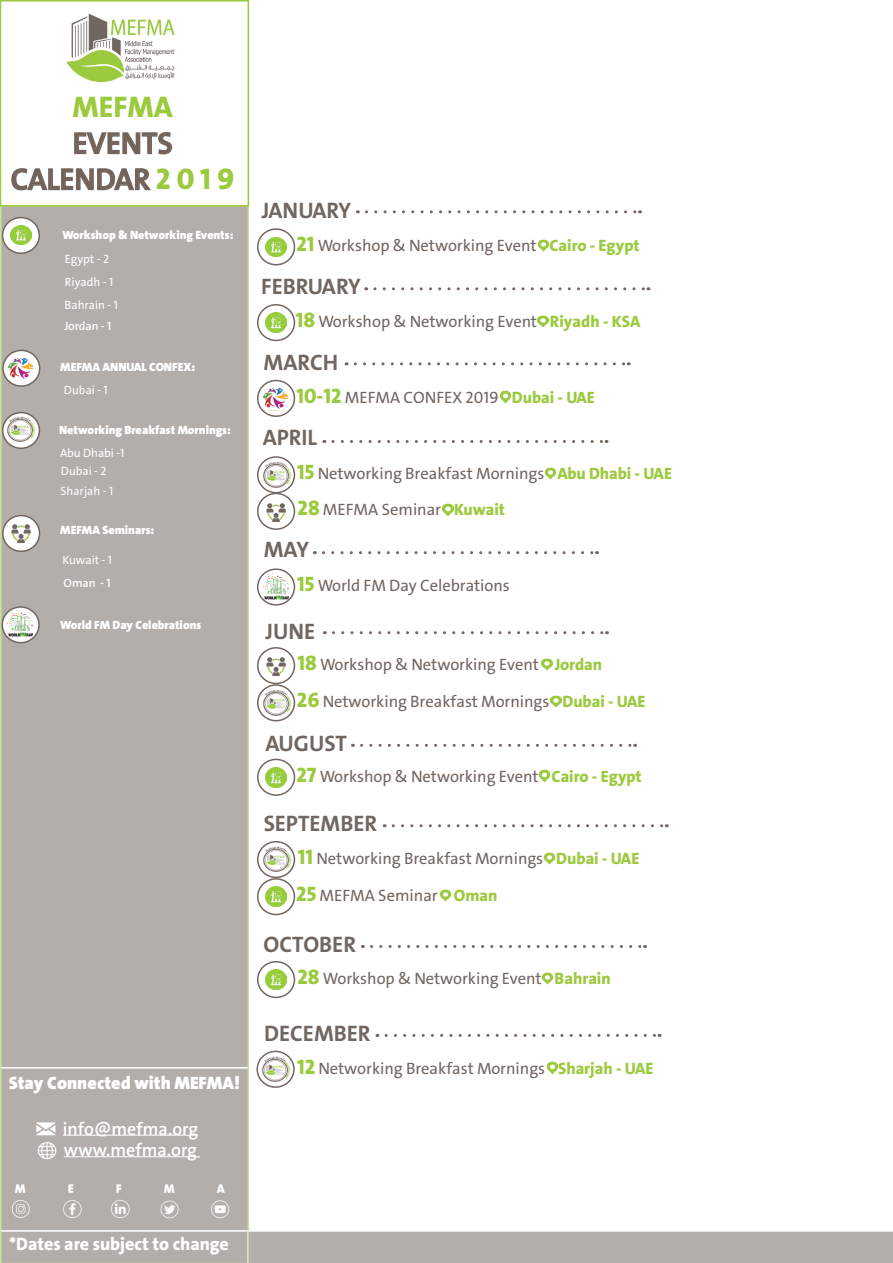
<style>
.page{position:relative;width:893px;height:1263px;background:#fff}
.page>*{position:absolute;margin:0;border:0;box-sizing:border-box;transform-origin:0 0}
.t1{font:600 30px "Bahij The Sans Arabic";color:#746254}
.t2{font:800 30px "Bahij The Sans Arabic";color:#9bca3e}
.t3{font:700 22.5px "Bahij The Sans Arabic";color:#716660}
.t4{font:600 18px "Bahij The Sans Arabic";color:#fff}
.t5{font:800 18px "Bahij The Sans Arabic";letter-spacing:-.005em;color:#fff}
.t6{font:900 18px "Bahij The Sans Arabic";color:#fff}
.t7{font:16.5px "Bahij The Sans Arabic";color:#716660}
.t8{font:900 12px "Bahij The Sans Arabic";color:#fff}
.t9{font:12px "Bahij The Sans Arabic";color:#fff}
.t10{font:600 12px "Bahij The Sans Arabic";letter-spacing:-.005em;color:#fff}
.s1{font-weight:800;color:#9bca3e}
.s2{font-weight:800;font-size:21px;color:#9bca3e}
</style>
<div class="page">
<svg style="left:375px;top:287px;width:274px;height:3px"></svg>
<img style="left:537px;top:239px;width:13px;height:13px">
<div style="left:257px;top:228px;width:38px;height:37px;border:2px solid #736660;border-radius:50%"></div>
<svg style="left:537px;top:315px;width:12px;height:12px"></svg>
<div style="left:257px;top:304px;width:38px;height:37px;border:2px solid #736660;border-radius:50%"></div>
<svg style="left:500px;top:391px;width:12px;height:12px"></svg>
<svg style="left:355px;top:362px;width:274px;height:3px"></svg>
<svg style="left:258px;top:380px;width:36px;height:36px"></svg>
<div style="left:257px;top:380px;width:38px;height:37px;border:2px solid #736660;border-radius:50%"></div>
<img style="left:544px;top:467px;width:13px;height:13px">
<svg style="left:333px;top:440px;width:274px;height:3px"></svg>
<svg style="left:258px;top:457px;width:36px;height:36px"></svg>
<div style="left:257px;top:456px;width:38px;height:37px;border:2px solid #736660;border-radius:50%"></div>
<img style="left:263px;top:462px;width:28px;height:25px">
<div style="left:257px;top:493px;width:38px;height:37px;border:2px solid #736660;border-radius:50%"></div>
<svg style="left:333px;top:631px;width:274px;height:3px"></svg>
<div style="left:0;top:206px;width:249px;height:1057px;background:#b3aeaa"></div>
<div style="left:0;top:0;width:249px;height:206px;border:2px solid #9bca3e"></div>
<div style="left:3px;top:218px;width:36px;height:35px;background:#fff;border-radius:50%"></div>
<div style="left:2px;top:217px;width:38px;height:37px;border:2px solid #736660;border-radius:50%"></div>
<svg style="left:3px;top:350px;width:37px;height:36px"></svg>
<div style="left:2px;top:350px;width:38px;height:37px;border:2px solid #736660;border-radius:50%"></div>
<svg style="left:3px;top:413px;width:36px;height:35px"></svg>
<div style="left:2px;top:412px;width:38px;height:37px;border:2px solid #736660;border-radius:50%"></div>
<div style="left:3px;top:516px;width:37px;height:35px;background:#fff;border-radius:50%"></div>
<div style="left:2px;top:515px;width:38px;height:37px;border:2px solid #736660;border-radius:50%"></div>
<img style="left:7px;top:1184px;width:235px;height:46px">
<hr style="left:63px;top:1135px;width:135px;height:1px;background:#fff">
<hr style="left:64px;top:1156px;width:136px;height:1px;background:#fff">
<img style="left:35px;top:1141px;width:23px;height:19px">
<img style="left:35px;top:1120px;width:23px;height:18px">
<svg style="left:366px;top:210px;width:274px;height:3px"></svg>
<svg style="left:362px;top:744px;width:274px;height:3px"></svg>
<svg style="left:393px;top:824px;width:274px;height:3px"></svg>
<svg style="left:371px;top:945px;width:275px;height:3px"></svg>
<svg style="left:386px;top:1034px;width:274px;height:3px"></svg>
<hr style="left:1px;top:1230px;width:247px;height:2px;background:#fff">
<hr style="left:1px;top:1067px;width:247px;height:1px;background:#fff">
<img style="left:66px;top:13px;width:109px;height:70px">
<img style="left:265px;top:237px;width:21px;height:20px">
<img style="left:265px;top:313px;width:21px;height:19px">
<img style="left:262px;top:387px;width:29px;height:23px">
<svg style="left:442px;top:504px;width:12px;height:12px"></svg>
<img style="left:266px;top:503px;width:20px;height:19px">
<svg style="left:323px;top:551px;width:274px;height:3px"></svg>
<svg style="left:258px;top:569px;width:36px;height:36px"></svg>
<div style="left:257px;top:568px;width:38px;height:38px;border:2px solid #736660;border-radius:50%"></div>
<img style="left:263px;top:573px;width:25px;height:26px">
<div style="left:257px;top:647px;width:38px;height:37px;border:2px solid #736660;border-radius:50%"></div>
<svg style="left:541px;top:658px;width:12px;height:12px"></svg>
<img style="left:266px;top:657px;width:20px;height:19px">
<svg style="left:550px;top:695px;width:12px;height:13px"></svg>
<svg style="left:258px;top:685px;width:36px;height:36px"></svg>
<div style="left:257px;top:684px;width:38px;height:37px;border:2px solid #736660;border-radius:50%"></div>
<img style="left:263px;top:690px;width:28px;height:25px">
<img style="left:538px;top:770px;width:13px;height:12px">
<div style="left:257px;top:759px;width:38px;height:37px;border:2px solid #736660;border-radius:50%"></div>
<img style="left:265px;top:767px;width:21px;height:20px">
<img style="left:543px;top:852px;width:13px;height:12px">
<svg style="left:258px;top:842px;width:36px;height:35px"></svg>
<div style="left:257px;top:841px;width:38px;height:37px;border:2px solid #736660;border-radius:50%"></div>
<img style="left:263px;top:847px;width:28px;height:25px">
<img style="left:439px;top:889px;width:13px;height:12px">
<div style="left:257px;top:878px;width:38px;height:37px;border:2px solid #736660;border-radius:50%"></div>
<img style="left:265px;top:887px;width:21px;height:20px">
<div style="left:257px;top:961px;width:38px;height:37px;border:2px solid #736660;border-radius:50%"></div>
<img style="left:265px;top:970px;width:21px;height:19px">
<svg style="left:546px;top:1062px;width:13px;height:12px"></svg>
<svg style="left:257px;top:1051px;width:37px;height:36px"></svg>
<div style="left:256px;top:1051px;width:39px;height:37px;border:2px solid #736660;border-radius:50%"></div>
<img style="left:262px;top:1057px;width:29px;height:24px">
<img style="left:10px;top:225px;width:21px;height:20px">
<img style="left:7px;top:357px;width:29px;height:23px">
<img style="left:7px;top:417px;width:29px;height:25px">
<img style="left:11px;top:524px;width:20px;height:19px">
<svg style="left:2px;top:607px;width:37px;height:36px"></svg>
<div style="left:2px;top:606px;width:38px;height:37px;border:2px solid #736660;border-radius:50%"></div>
<img style="left:8px;top:609px;width:25px;height:27px">
<div style="left:2px;top:88px;width:241px;height:112px;background:#fff"></div>
<svg style="left:11px;top:132px;width:162px;height:59px"></svg>
<div style="left:247px;top:1230px;width:646px;height:33px;background:#b3aeaa"></div>
<svg style="left:542px;top:972px;width:12px;height:12px"></svg>
<p class="t2" style="left:73px;top:89px;width:102px">MEFMA</p>
<p class="t1" style="left:73px;top:119px;width:102px">EVENTS</p>
<p class="t1" style="left:11px;top:155px;width:225px">CALENDAR <span class="s1">2 0 1 9</span></p>
<p class="t8" style="left:62px;top:228px;width:173px">Workshop &amp; Networking Events:</p>
<p class="t9" style="left:65px;top:249px;width:46px">Egypt - 2</p>
<p class="t9" style="left:65px;top:273px;width:50px">Riyadh - 1</p>
<p class="t9" style="left:64px;top:295px;width:55px">Bahrain - 1</p>
<p class="t10" style="left:64px;top:316px;width:49px">Jordan - 1</p>
<p class="t8" style="left:60px;top:359px;width:137px">MEFMA ANNUAL CONFEX:</p>
<p class="t9" style="left:64px;top:380px;width:45px">Dubai - 1</p>
<p class="t8" style="left:59px;top:422px;width:173px">Networking Breakfast Mornings:</p>
<p class="t9" style="left:60px;top:443px;width:66px">Abu Dhabi -1</p>
<p class="t9" style="left:61px;top:461px;width:47px">Dubai - 2</p>
<p class="t9" style="left:61px;top:481px;width:54px">Sharjah - 1</p>
<p class="t8" style="left:60px;top:523px;width:96px">MEFMA Seminars:</p>
<p class="t9" style="left:63px;top:550px;width:51px">Kuwait - 1</p>
<p class="t10" style="left:64px;top:573px;width:49px">Oman - 1</p>
<p class="t8" style="left:60px;top:617px;width:143px">World FM Day Celebrations</p>
<p class="t6" style="left:9px;top:1072px;width:233px">Stay Connected with MEFMA!</p>
<p class="t4" style="left:63px;top:1114px;width:137px">info@mefma.org</p>
<p class="t4" style="left:64px;top:1135px;width:135px">www.mefma.org</p>
<p class="t3" style="left:262px;top:197px;width:91px">JANUARY</p>
<p class="t7" style="left:296px;top:232px;width:345px"><span class="s2">21</span> Workshop &amp; Networking Event <span class="s1">Cairo - Egypt</span></p>
<p class="t3" style="left:261px;top:273px;width:101px">FEBRUARY</p>
<p class="t7" style="left:296px;top:308px;width:346px"><span class="s2">18</span> Workshop &amp; Networking Event <span class="s1">Riyadh - KSA</span></p>
<p class="t3" style="left:264px;top:349px;width:76px">MARCH</p>
<p class="t7" style="left:296px;top:384px;width:300px"><span class="s2">10-12</span> MEFMA CONFEX 2019 <span class="s1">Dubai - UAE</span></p>
<p class="t3" style="left:263px;top:424px;width:56px">APRIL</p>
<p class="t7" style="left:297px;top:460px;width:376px"><span class="s2">15</span> Networking Breakfast Mornings <span class="s1">Abu Dhabi - UAE</span></p>
<p class="t7" style="left:298px;top:497px;width:209px"><span class="s2">28</span> MEFMA Seminar <span class="s1">Kuwait</span></p>
<p class="t3" style="left:264px;top:536px;width:47px">MAY</p>
<p class="t7" style="left:297px;top:572px;width:214px"><span class="s2">15</span> World FM Day Celebrations</p>
<p class="t3" style="left:266px;top:618px;width:51px">JUNE</p>
<p class="t7" style="left:297px;top:651px;width:306px"><span class="s2">18</span> Workshop &amp; Networking Event <span class="s1">Jordan</span></p>
<p class="t7" style="left:297px;top:688px;width:350px"><span class="s2">26</span> Networking Breakfast Mornings <span class="s1">Dubai - UAE</span></p>
<p class="t3" style="left:265px;top:730px;width:83px">AUGUST</p>
<p class="t7" style="left:296px;top:763px;width:347px"><span class="s2">27</span> Workshop &amp; Networking Event <span class="s1">Cairo - Egypt</span></p>
<p class="t3" style="left:264px;top:810px;width:115px">SEPTEMBER</p>
<p class="t7" style="left:298px;top:845px;width:343px"><span class="s2">11</span> Networking Breakfast Mornings <span class="s1">Dubai - UAE</span></p>
<p class="t7" style="left:296px;top:882px;width:203px"><span class="s2">25</span> MEFMA Seminar <span class="s1">Oman</span></p>
<p class="t3" style="left:263px;top:931px;width:94px">OCTOBER</p>
<p class="t7" style="left:297px;top:965px;width:315px"><span class="s2">28</span> Workshop &amp; Networking Event <span class="s1">Bahrain</span></p>
<p class="t3" style="left:264px;top:1020px;width:108px">DECEMBER</p>
<p class="t7" style="left:297px;top:1055px;width:358px"><span class="s2">12</span> Networking Breakfast Mornings <span class="s1">Sharjah - UAE</span></p>
<p class="t5" style="left:9px;top:1233px;width:221px">*Dates are subject to change</p>
</div>
